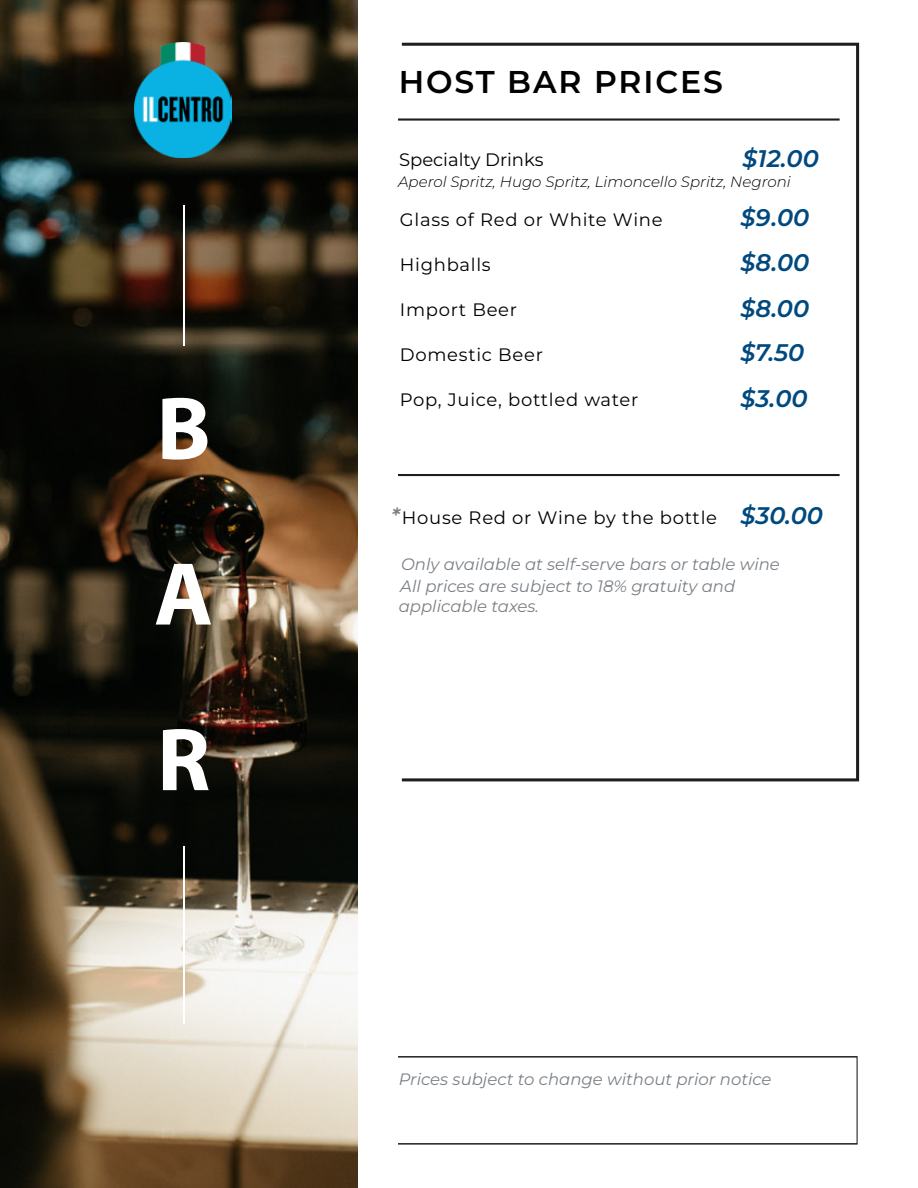
<style>
.page{position:relative;width:918px;height:1188px;background:#fff}
.page>*{position:absolute;margin:0;border:0;box-sizing:border-box;transform-origin:0 0}
.t1{font:600 31.5px "Montserrat";letter-spacing:.06em;color:#010101}
.t2{font:italic 600 24px/45.3px "Montserrat";color:#00497f}
.t3{font:italic 600 21px "Montserrat";color:#7b8086}
.t4{font:18px "Montserrat";letter-spacing:.04em;color:#010101}
.t5{font:18px "Montserrat";color:#000}
.t6{font:italic 16.5px "Montserrat";color:#7b8086}
.t7{font:italic 300 15px "Montserrat";color:#000}
</style>
<div class="page">
<svg style="left:398px;top:1056px;width:460px;height:89px"></svg>
<div style="left:400px;top:43px;width:459px;height:738px;border:3px solid #1d1d1b"></div>
<hr style="left:398px;top:474px;width:442px;height:2px;background:#1d1d1b">
<hr style="left:398px;top:118px;width:442px;height:3px;background:#1d1d1b">
<img style="left:0;top:0;width:357px;height:1188px">
<svg style="left:156px;top:398px;width:55px;height:392px"></svg>
<hr style="left:183px;top:205px;width:2px;height:141px;background:#fff">
<hr style="left:183px;top:846px;width:2px;height:178px;background:#fff">
<img style="left:134px;top:43px;width:97px;height:115px">
<h1 class="t1" style="left:399px;top:61px;width:326px">HOST BAR PRICES</h1>
<h2 class="t2" style="left:743px;top:135px;width:78px">$12.00</h2>
<p class="t5" style="left:399px;top:148px;width:146px">Specialty Drinks</p>
<p class="t7" style="left:398px;top:172px;width:394px">Aperol Spritz, Hugo Spritz, Limoncello Spritz, Negroni</p>
<p class="t4" style="left:400px;top:207px;width:264px">Glass of Red or White Wine</p>
<p class="t4" style="left:400px;top:252px;width:92px">Highballs</p>
<p class="t4" style="left:400px;top:297px;width:119px">Import Beer</p>
<p class="t4" style="left:400px;top:342px;width:145px">Domestic Beer</p>
<p class="t4" style="left:400px;top:387px;width:240px">Pop, Juice, bottled water</p>
<h2 class="t2" style="left:740px;top:194px;width:70px">$9.00</h2>
<h2 class="t2" style="left:740px;top:240px;width:70px">$8.00 $8.00 $7.50 $3.00</h2>
<p class="t3" style="left:391px;top:501px;width:10px">*</p>
<h2 class="t2" style="left:740px;top:492px;width:84px">$30.00</h2>
<p class="t4" style="left:402px;top:506px;width:317px">House Red or Wine by the bottle</p>
<p class="t6" style="left:401px;top:553px;width:380px">Only available at self-serve bars or table wine</p>
<p class="t6" style="left:399px;top:595px;width:142px">applicable taxes.</p>
<p class="t6" style="left:400px;top:575px;width:336px">All prices are subject to 18% gratuity and</p>
<p class="t6" style="left:399px;top:1068px;width:374px">Prices subject to change without prior notice</p>
</div>
